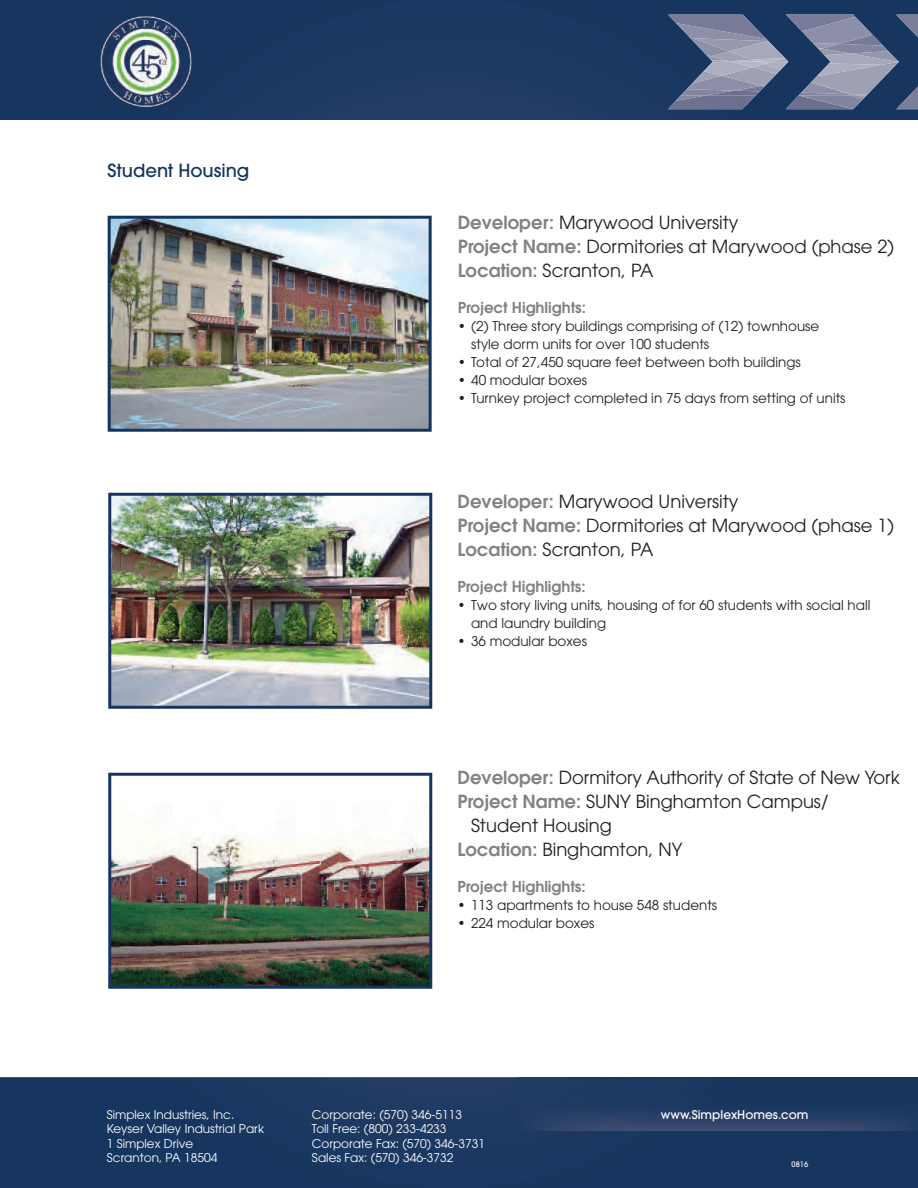
<style>
.page{position:relative;width:918px;height:1188px;background:#fff}
.page>*{position:absolute;margin:0;border:0;box-sizing:border-box;transform-origin:0 0}
.t1{font:18px/24px "ITC Avant Garde Std";color:#231f20}
.t2{font:500 18px "ITC Avant Garde Std";color:#13355e}
.t3{font:600 15px "ITC Avant Garde Std";color:#808285}
.t4{font:13.5px/18px "ITC Avant Garde Std";color:#231f20}
.t5{font:12px/14.4px "ITC Avant Garde Std";color:#fff}
.t6{font:500 12px "ITC Avant Garde Std";color:#fff}
.t7{font:500 7.5px "ITC Avant Garde Std";color:#fff}
.s1{font-weight:600;color:#808285}
</style>
<div class="page">
<div style="left:0;top:1077px;width:539px;height:111px;background:#18375f"></div>
<div style="left:539px;top:1131px;width:379px;height:57px;background:#16365f"></div>
<div style="left:0;top:0;width:107px;height:120px;background:#16365f"></div>
<div style="left:107px;top:109px;width:811px;height:11px;background:#1d3961"></div>
<div style="left:163px;top:0;width:755px;height:109px;background:#1a3861"></div>
<img style="left:107px;top:0;width:56px;height:15px">
<img style="left:896px;top:87px;width:22px;height:22px">
<img style="left:896px;top:15px;width:22px;height:22px">
<img style="left:873px;top:20px;width:8px;height:8px">
<img style="left:880px;top:95px;width:16px;height:1px">
<img style="left:668px;top:109px;width:74px;height:1px">
<img style="left:668px;top:96px;width:87px;height:13px">
<img style="left:786px;top:96px;width:13px;height:13px">
<img style="left:734px;top:92px;width:26px;height:4px">
<img style="left:799px;top:93px;width:30px;height:16px">
<img style="left:800px;top:96px;width:29px;height:13px">
<img style="left:786px;top:15px;width:87px;height:20px">
<img style="left:786px;top:15px;width:67px;height:1px">
<img style="left:668px;top:15px;width:98px;height:24px">
<img style="left:676px;top:23px;width:92px;height:18px">
<img style="left:730px;top:33px;width:36px;height:5px">
<img style="left:680px;top:89px;width:25px;height:7px">
<img style="left:705px;top:91px;width:29px;height:5px">
<img style="left:676px;top:96px;width:29px;height:5px">
<img style="left:802px;top:17px;width:71px;height:27px">
<img style="left:801px;top:83px;width:11px;height:11px">
<img style="left:690px;top:39px;width:16px;height:17px">
<img style="left:812px;top:65px;width:84px;height:30px">
<img style="left:819px;top:84px;width:10px;height:5px">
<svg style="left:829px;top:82px;width:51px;height:27px"></svg>
<img style="left:692px;top:38px;width:75px;height:13px">
<img style="left:687px;top:76px;width:47px;height:15px">
<img style="left:692px;top:71px;width:12px;height:5px">
<img style="left:692px;top:76px;width:29px;height:8px">
<img style="left:721px;top:74px;width:56px;height:12px">
<svg style="left:734px;top:85px;width:32px;height:7px"></svg>
<img style="left:745px;top:82px;width:16px;height:4px">
<img style="left:753px;top:70px;width:28px;height:4px">
<img style="left:704px;top:61px;width:49px;height:15px">
<img style="left:721px;top:72px;width:14px;height:4px">
<img style="left:839px;top:44px;width:22px;height:7px">
<img style="left:850px;top:51px;width:11px;height:3px">
<img style="left:819px;top:49px;width:31px;height:6px">
<img style="left:824px;top:54px;width:37px;height:9px">
<img style="left:850px;top:54px;width:11px;height:8px">
<img style="left:817px;top:63px;width:44px;height:2px">
<img style="left:817px;top:65px;width:65px;height:11px">
<svg style="left:861px;top:28px;width:39px;height:38px"></svg>
<img style="left:729px;top:41px;width:56px;height:10px">
<svg style="left:813px;top:43px;width:26px;height:7px"></svg>
<svg style="left:706px;top:51px;width:82px;height:19px;background:#9fa3b7"></svg>
<img style="left:518px;top:1077px;width:400px;height:54px">
<img style="left:99px;top:15px;width:93px;height:94px">
<img style="left:108px;top:773px;width:324px;height:216px">
<img style="left:108px;top:493px;width:324px;height:216px">
<img style="left:108px;top:216px;width:324px;height:216px">
<h1 class="t2" style="left:108px;top:161px;width:143px">Student Housing</h1>
<h1 class="t1" style="left:458px;top:211px;width:438px"><span class="s1">Developer:</span> Marywood University<br><span class="s1">Project Name:</span> Dormitories at Marywood (phase 2)<br><span class="s1">Location:</span> Scranton, PA</h1>
<p class="t3" style="left:458px;top:300px;width:130px">Project Highlights:</p>
<p class="t4" style="left:471px;top:317px;width:350px;text-indent:-14px">• (2) Three story buildings comprising of (12) townhouse style dorm units for over 100 students</p>
<p class="t4" style="left:458px;top:353px;width:345px">• Total of 27,450 square feet between both buildings</p>
<p class="t4" style="left:458px;top:371px;width:131px">• 40 modular boxes</p>
<p class="t4" style="left:458px;top:389px;width:389px">• Turnkey project completed in 75 days from setting of units</p>
<h1 class="t1" style="left:458px;top:490px;width:438px"><span class="s1">Developer:</span> Marywood University<br><span class="s1">Project Name:</span> Dormitories at Marywood (phase 1)<br><span class="s1">Location:</span> Scranton, PA</h1>
<p class="t3" style="left:458px;top:579px;width:130px">Project Highlights:</p>
<p class="t4" style="left:471px;top:596px;width:401px;text-indent:-14px">• Two story living units, housing of for 60 students with social hall and laundry building</p>
<p class="t4" style="left:458px;top:632px;width:131px">• 36 modular boxes</p>
<h1 class="t1" style="left:458px;top:766px;width:444px"><span class="s1">Developer:</span> Dormitory Authority of State of New York</h1>
<h1 class="t1" style="left:458px;top:790px;width:373px"><span class="s1">Project Name:</span> SUNY Binghamton Campus/</h1>
<h1 class="t1" style="left:471px;top:814px;width:142px">Student Housing</h1>
<h1 class="t1" style="left:458px;top:838px;width:226px"><span class="s1">Location:</span> Binghamton, NY</h1>
<p class="t3" style="left:458px;top:879px;width:130px">Project Highlights:</p>
<p class="t4" style="left:458px;top:897px;width:261px">• 113 apartments to house 548 students</p>
<p class="t4" style="left:458px;top:915px;width:138px">• 224 modular boxes</p>
<p class="t5" style="left:107px;top:1108px;width:159px">Simplex Industries, Inc.<br>Keyser Valley Industrial Park<br>1 Simplex Drive<br>Scranton, PA 18504</p>
<p class="t5" style="left:312px;top:1108px;width:175px">Corporate: (570) 346-5113<br>Toll Free: (800) 233-4233<br>Corporate Fax: (570) 346-3731<br>Sales Fax: (570) 346-3732</p>
<p class="t6" style="left:661px;top:1109px;width:149px">www.SimplexHomes.com</p>
<p class="t7" style="left:792px;top:1160px;width:18px">0816</p>
</div>
